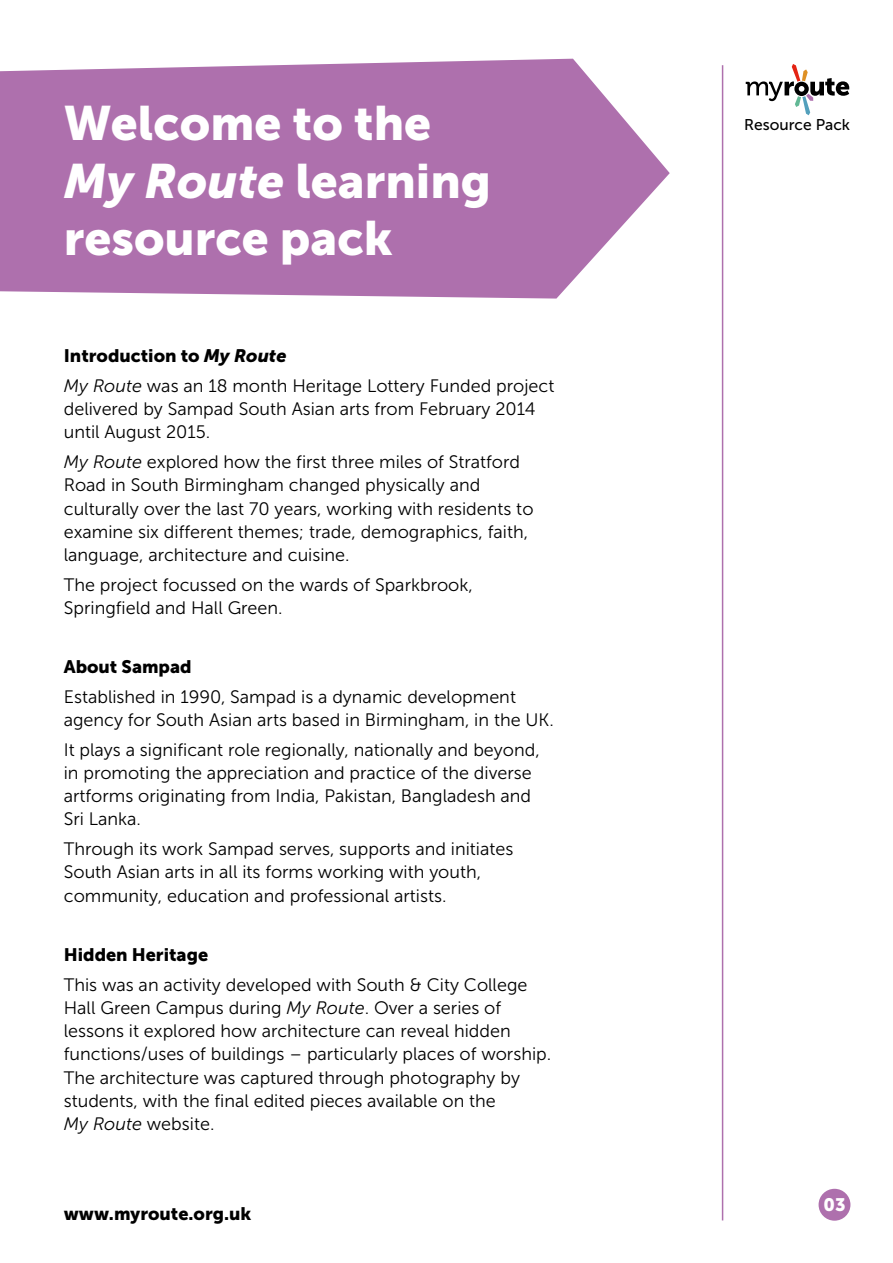
<style>
.page{position:relative;width:893px;height:1263px;background:#fff}
.page>*{position:absolute;margin:0;border:0;box-sizing:border-box;transform-origin:0 0}
.t1{font:48px/57.6px "Museo Sans 900";color:#fff}
.t2{font:18px/23.2px "Museo Sans 300";color:#000}
.t3{font:18px "Museo Sans 900";color:#000}
.t4{font:18px "Museo Sans 900";color:#fff}
.t5{font:15.6px "Museo Sans 500";color:#000}
.s1{font-style:italic}
</style>
<div class="page">
<svg style="left:746px;top:64px;width:103px;height:51px"></svg>
<hr style="left:722px;top:65px;width:1px;height:1155px;background:#ae70ad">
<div style="left:819px;top:1189px;width:31px;height:32px;background:#ae70ad;border-radius:50%"></div>
<svg style="left:0;top:59px;width:670px;height:240px;fill:#ae70ad"></svg>
<h1 class="t1" style="left:64px;top:94px;width:429px">Welcome to the<br><span class="s1">My Route</span> learning resource pack</h1>
<p class="t3" style="left:64px;top:346px;width:224px">Introduction to <span class="s1">My Route</span></p>
<p class="t2" style="left:64px;top:374px;width:492px"><span class="s1">My Route</span> was an 18 month Heritage Lottery Funded project delivered by Sampad South Asian arts from February 2014 until August 2015.</p>
<p class="t2" style="left:64px;top:450px;width:471px"><span class="s1">My Route</span> explored how the first three miles of Stratford Road in South Birmingham changed physically and culturally over the last 70 years, working with residents to examine six different themes; trade, demographics, faith, language, architecture and cuisine.</p>
<p class="t2" style="left:64px;top:573px;width:411px">The project focussed on the wards of Sparkbrook,<br>Springfield and Hall Green.</p>
<p class="t3" style="left:64px;top:657px;width:129px">About Sampad</p>
<p class="t2" style="left:64px;top:685px;width:491px">Established in 1990, Sampad is a dynamic development agency for South Asian arts based in Birmingham, in the UK.</p>
<p class="t2" style="left:64px;top:738px;width:477px">It plays a significant role regionally, nationally and beyond, in promoting the appreciation and practice of the diverse artforms originating from India, Pakistan, Bangladesh and Sri Lanka.</p>
<p class="t2" style="left:64px;top:837px;width:451px">Through its work Sampad serves, supports and initiates<br>South Asian arts in all its forms working with youth, community, education and professional artists.</p>
<p class="t3" style="left:64px;top:944px;width:146px">Hidden Heritage</p>
<p class="t2" style="left:64px;top:973px;width:489px">This was an activity developed with South &amp; City College Hall Green Campus during <span class="s1">My Route</span>. Over a series of lessons it explored how architecture can reveal hidden functions/uses of buildings – particularly places of worship.<br>The architecture was captured through photography by students, with the final edited pieces available on the<br><span class="s1">My Route</span> website.</p>
<p class="t3" style="left:64px;top:1204px;width:189px">www.myroute.org.uk</p>
<p class="t5" style="left:744px;top:116px;width:107px">Resource Pack</p>
<p class="t4" style="left:823px;top:1195px;width:24px">03</p>
</div>
